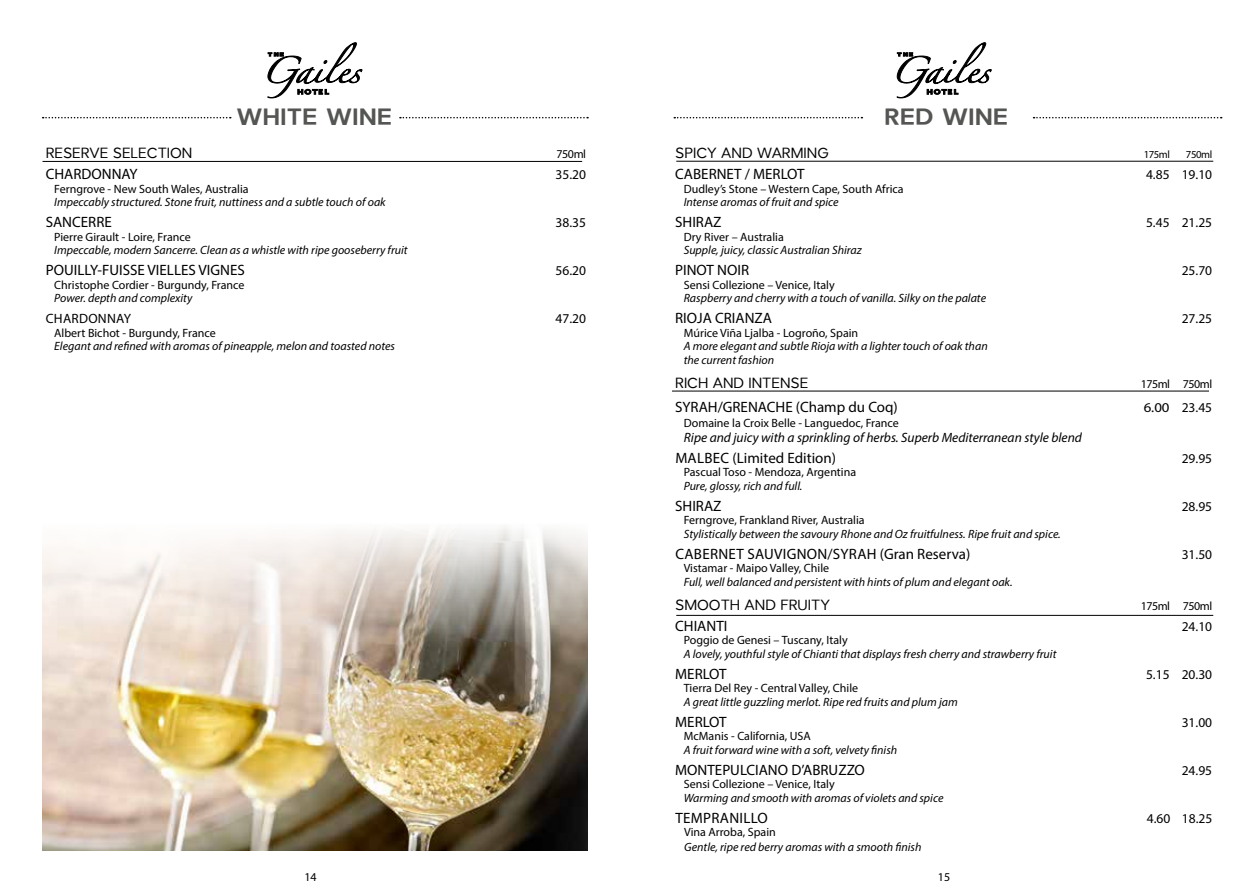
<style>
.page{position:relative;width:1259px;height:893px;background:#fff}
.page>*{position:absolute;margin:0;border:0;box-sizing:border-box;transform-origin:0 0}
.t1{font:700 24px "Larke Neue";color:#545653}
.t2{font:15px "Myriad Pro";color:#000}
.t3{font:15px "Larke Neue";color:#000}
.t4{font:15px "Myriad Pro";letter-spacing:.02em;color:#000}
.t5{font:13.5px "Myriad Pro";color:#000}
.t6{font:italic 13.5px "Myriad Pro";color:#000}
.t7{font:13.5px "Myriad Pro";letter-spacing:.02em;color:#000}
.t8{font:13.5px "Myriad Pro";color:#000;scale:1.1 1}
.t9{font:italic 12px/13.5px "Myriad Pro";color:#000}
.t10{font:12px "Myriad Pro";color:#000}
.t11{font:12px "Myriad Pro";letter-spacing:-.04em;color:#000}
.t12{font:10.65px "Myriad Pro";letter-spacing:-.04em;color:#000}
</style>
<div class="page">
<svg style="left:267px;top:42px;width:95px;height:56px"></svg>
<svg style="left:897px;top:42px;width:94px;height:56px"></svg>
<svg style="left:674px;top:117px;width:188px;height:1px"></svg>
<svg style="left:1033px;top:117px;width:188px;height:1px"></svg>
<hr style="left:676px;top:161px;width:537px;height:1px;background:#000">
<hr style="left:672px;top:391px;width:537px;height:1px;background:#000">
<hr style="left:676px;top:615px;width:537px;height:1px;background:#000">
<svg style="left:43px;top:117px;width:188px;height:1px"></svg>
<svg style="left:400px;top:117px;width:188px;height:1px"></svg>
<hr style="left:43px;top:161px;width:539px;height:1px;background:#000">
<img style="left:42px;top:528px;width:545px;height:322px">
<h1 class="t1" style="left:237px;top:101px;width:157px">WHITE WINE</h1>
<p class="t3" style="left:46px;top:144px;width:148px">RESERVE SELECTION</p>
<p class="t10" style="left:556px;top:147px;width:31px">750ml</p>
<p class="t2" style="left:46px;top:165px;width:93px">CHARDONNAY</p>
<p class="t5" style="left:555px;top:166px;width:32px">35.20</p>
<p class="t10" style="left:54px;top:181px;width:196px">Ferngrove - New South Wales, Australia</p>
<p class="t9" style="left:54px;top:195px;width:333px">Impeccably structured. Stone fruit, nuttiness and a subtle touch of oak</p>
<p class="t2" style="left:46px;top:213px;width:68px">SANCERRE</p>
<p class="t5" style="left:555px;top:214px;width:32px">38.35</p>
<p class="t10" style="left:54px;top:229px;width:138px">Pierre Girault - Loire, France</p>
<p class="t9" style="left:54px;top:243px;width:355px">Impeccable, modern Sancerre. Clean as a whistle with ripe gooseberry fruit</p>
<p class="t2" style="left:46px;top:261px;width:201px">POUILLY-FUISSE VIELLES VIGNES</p>
<p class="t5" style="left:555px;top:262px;width:32px">56.20</p>
<p class="t10" style="left:54px;top:277px;width:192px">Christophe Cordier - Burgundy, France</p>
<p class="t9" style="left:54px;top:291px;width:140px">Power. depth and complexity</p>
<p class="t7" style="left:46px;top:310px;width:87px">CHARDONNAY</p>
<p class="t5" style="left:555px;top:310px;width:32px">47.20</p>
<p class="t10" style="left:54px;top:325px;width:163px">Albert Bichot - Burgundy, France</p>
<p class="t9" style="left:54px;top:339px;width:342px">Elegant and refined with aromas of pineapple, melon and toasted notes</p>
<h1 class="t1" style="left:884px;top:101px;width:126px">RED WINE</h1>
<p class="t3" style="left:675px;top:144px;width:155px">SPICY AND WARMING</p>
<p class="t12" style="left:1143px;top:148px;width:28px">175ml</p>
<p class="t12" style="left:1186px;top:148px;width:28px">750ml</p>
<p class="t2" style="left:675px;top:165px;width:131px">CABERNET / MERLOT</p>
<p class="t5" style="left:1146px;top:166px;width:68px">4.85 19.10</p>
<p class="t10" style="left:684px;top:181px;width:221px">Dudley’s Stone – Western Cape, South Africa</p>
<p class="t9" style="left:684px;top:195px;width:156px">Intense aromas of fruit and spice</p>
<p class="t2" style="left:675px;top:213px;width:48px">SHIRAZ</p>
<p class="t5" style="left:1146px;top:214px;width:68px">5.45 21.25</p>
<p class="t10" style="left:684px;top:229px;width:102px">Dry River – Australia</p>
<p class="t9" style="left:684px;top:243px;width:180px">Supple, juicy, classic Australian Shiraz</p>
<p class="t2" style="left:675px;top:261px;width:75px">PINOT NOIR</p>
<p class="t5" style="left:1181px;top:262px;width:32px">25.70</p>
<p class="t10" style="left:684px;top:277px;width:152px">Sensi Collezione – Venice, Italy</p>
<p class="t9" style="left:684px;top:291px;width:304px">Raspberry and cherry with a touch of vanilla. Silky on the palate</p>
<p class="t2" style="left:675px;top:309px;width:98px">RIOJA CRIANZA</p>
<p class="t5" style="left:1181px;top:310px;width:32px">27.25</p>
<p class="t10" style="left:684px;top:325px;width:176px">Múrice Viña Ljalba - Logroño, Spain</p>
<p class="t9" style="left:684px;top:339px;width:305px">A more elegant and subtle Rioja with a lighter touch of oak than the current fashion</p>
<p class="t3" style="left:675px;top:373px;width:135px">RICH AND INTENSE</p>
<p class="t11" style="left:1140px;top:376px;width:73px">175ml 750ml</p>
<p class="t2" style="left:675px;top:397px;width:224px">SYRAH/GRENACHE (Champ du Coq)</p>
<p class="t8" style="left:1143px;top:399px;width:64px">6.00 23.45</p>
<p class="t10" style="left:684px;top:415px;width:217px">Domaine la Croix Belle - Languedoc, France</p>
<p class="t6" style="left:684px;top:429px;width:400px">Ripe and juicy with a sprinkling of herbs. Superb Mediterranean style blend</p>
<p class="t2" style="left:675px;top:448px;width:162px">MALBEC (Limited Edition)</p>
<p class="t5" style="left:1181px;top:450px;width:32px">29.95</p>
<p class="t10" style="left:684px;top:465px;width:174px">Pascual Toso - Mendoza, Argentina</p>
<p class="t9" style="left:684px;top:479px;width:120px">Pure, glossy, rich and full.</p>
<p class="t2" style="left:675px;top:496px;width:48px">SHIRAZ</p>
<p class="t5" style="left:1181px;top:498px;width:32px">28.95</p>
<p class="t10" style="left:684px;top:513px;width:182px">Ferngrove, Frankland River, Australia</p>
<p class="t9" style="left:684px;top:527px;width:378px">Stylistically between the savoury Rhone and Oz fruitfulness. Ripe fruit and spice.</p>
<p class="t4" style="left:675px;top:544px;width:296px">CABERNET SAUVIGNON/SYRAH (Gran Reserva)</p>
<p class="t5" style="left:1181px;top:546px;width:32px">31.50</p>
<p class="t10" style="left:684px;top:561px;width:147px">Vistamar - Maipo Valley, Chile</p>
<p class="t9" style="left:684px;top:575px;width:330px">Full, well balanced and persistent with hints of plum and elegant oak.</p>
<p class="t3" style="left:675px;top:595px;width:156px">SMOOTH AND FRUITY</p>
<p class="t11" style="left:1140px;top:598px;width:73px">175ml 750ml</p>
<p class="t2" style="left:675px;top:616px;width:54px">CHIANTI</p>
<p class="t5" style="left:1181px;top:618px;width:32px">24.10</p>
<p class="t10" style="left:684px;top:633px;width:165px">Poggio de Genesi – Tuscany, Italy</p>
<p class="t9" style="left:684px;top:647px;width:374px">A lovely, youthful style of Chianti that displays fresh cherry and strawberry fruit</p>
<p class="t2" style="left:675px;top:664px;width:53px">MERLOT</p>
<p class="t5" style="left:1146px;top:666px;width:68px">5.15 20.30</p>
<p class="t10" style="left:684px;top:681px;width:176px">Tierra Del Rey - Central Valley, Chile</p>
<p class="t9" style="left:684px;top:695px;width:275px">A great little guzzling merlot. Ripe red fruits and plum jam</p>
<p class="t2" style="left:675px;top:712px;width:53px">MERLOT</p>
<p class="t5" style="left:1181px;top:714px;width:32px">31.00</p>
<p class="t10" style="left:684px;top:729px;width:129px">McManis - California, USA</p>
<p class="t9" style="left:684px;top:743px;width:215px">A fruit forward wine with a soft, velvety finish</p>
<p class="t2" style="left:675px;top:760px;width:191px">MONTEPULCIANO D’ABRUZZO</p>
<p class="t5" style="left:1181px;top:762px;width:32px">24.95</p>
<p class="t10" style="left:684px;top:777px;width:152px">Sensi Collezione – Venice, Italy</p>
<p class="t9" style="left:684px;top:791px;width:261px">Warming and smooth with aromas of violets and spice</p>
<p class="t4" style="left:675px;top:808px;width:94px">TEMPRANILLO</p>
<p class="t5" style="left:1146px;top:810px;width:67px">4.60 18.25</p>
<p class="t10" style="left:684px;top:825px;width:93px">Vina Arroba, Spain</p>
<p class="t9" style="left:684px;top:840px;width:239px">Gentle, ripe red berry aromas with a smooth finish</p>
<p class="t10" style="left:304px;top:869px;width:14px">14</p>
<p class="t10" style="left:938px;top:869px;width:14px">15</p>
</div>
